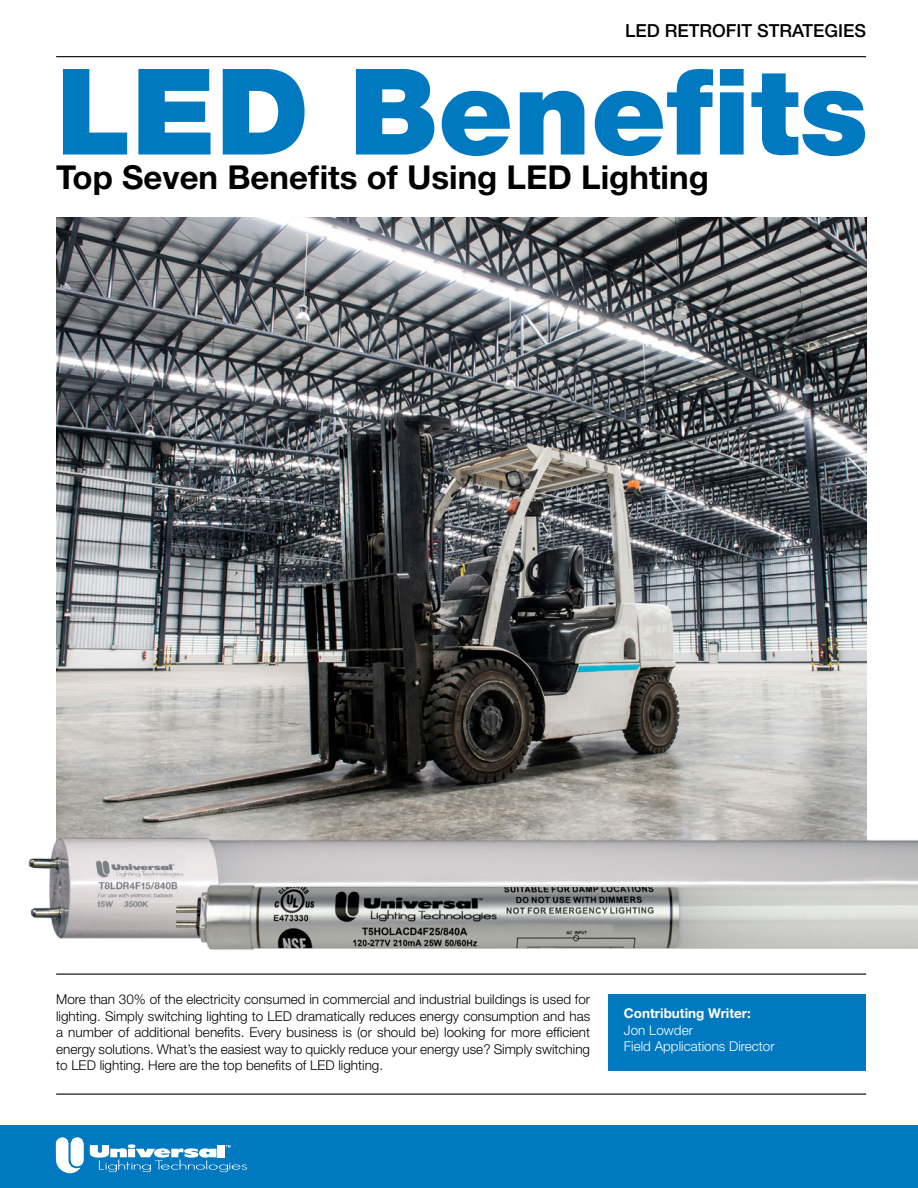
<style>
.page{position:relative;width:918px;height:1188px;background:#fff}
.page>*{position:absolute;margin:0;border:0;box-sizing:border-box;transform-origin:0 0}
.t1{font:900 119.7px "Helvetica Neue LT Std";color:#0079c1}
.t2{font:700 33px "Helvetica Neue LT Std";color:#000}
.t3{font:500 18px "Helvetica Neue LT Std";color:#000}
.t4{font:300 13.5px/16.5px "Helvetica Neue LT Std";color:#000;text-align:justify}
.t5{font:300 13.5px/16.5px "Helvetica Neue LT Std";color:#fff}
.t6{font:700 13.5px "Helvetica Neue LT Std";color:#fff}
</style>
<div class="page">
<div style="left:0;top:1125px;width:918px;height:63px;background:#0079c1"></div>
<svg style="left:56px;top:1137px;width:28px;height:36px"></svg>
<svg style="left:90px;top:1144px;width:157px;height:28px"></svg>
<img style="left:56px;top:217px;width:810px;height:616px">
<hr style="left:56px;top:56px;width:810px;height:1px;background:#000">
<hr style="left:56px;top:974px;width:810px;height:1px;background:#000">
<hr style="left:56px;top:1094px;width:810px;height:1px;background:#000">
<div style="left:608px;top:995px;width:258px;height:76px;background:#0079c1"></div>
<img style="left:28px;top:833px;width:890px;height:106px">
<img style="left:176px;top:884px;width:742px;height:66px">
<h3 class="t3" style="left:625px;top:20px;width:243px">LED RETROFIT STRATEGIES</h3>
<h1 class="t1" style="left:56px;top:40px;width:814px">LED Benefits</h1>
<h2 class="t2" style="left:56px;top:157px;width:654px">Top Seven Benefits of Using LED Lighting</h2>
<p class="t4" style="left:56px;top:991px;width:536px">More than 30% of the electricity consumed in commercial and industrial buildings is used for lighting. Simply switching lighting to LED dramatically reduces energy consumption and has a number of additional benefits. Every business is (or should be) looking for more efficient energy solutions. What’s the easiest way to quickly reduce your energy use? Simply switching to LED lighting. Here are the top benefits of LED lighting.</p>
<p class="t6" style="left:624px;top:1005px;width:128px">Contributing Writer:</p>
<p class="t5" style="left:624px;top:1021px;width:152px">Jon Lowder<br>Field Applications Director</p>
</div>
